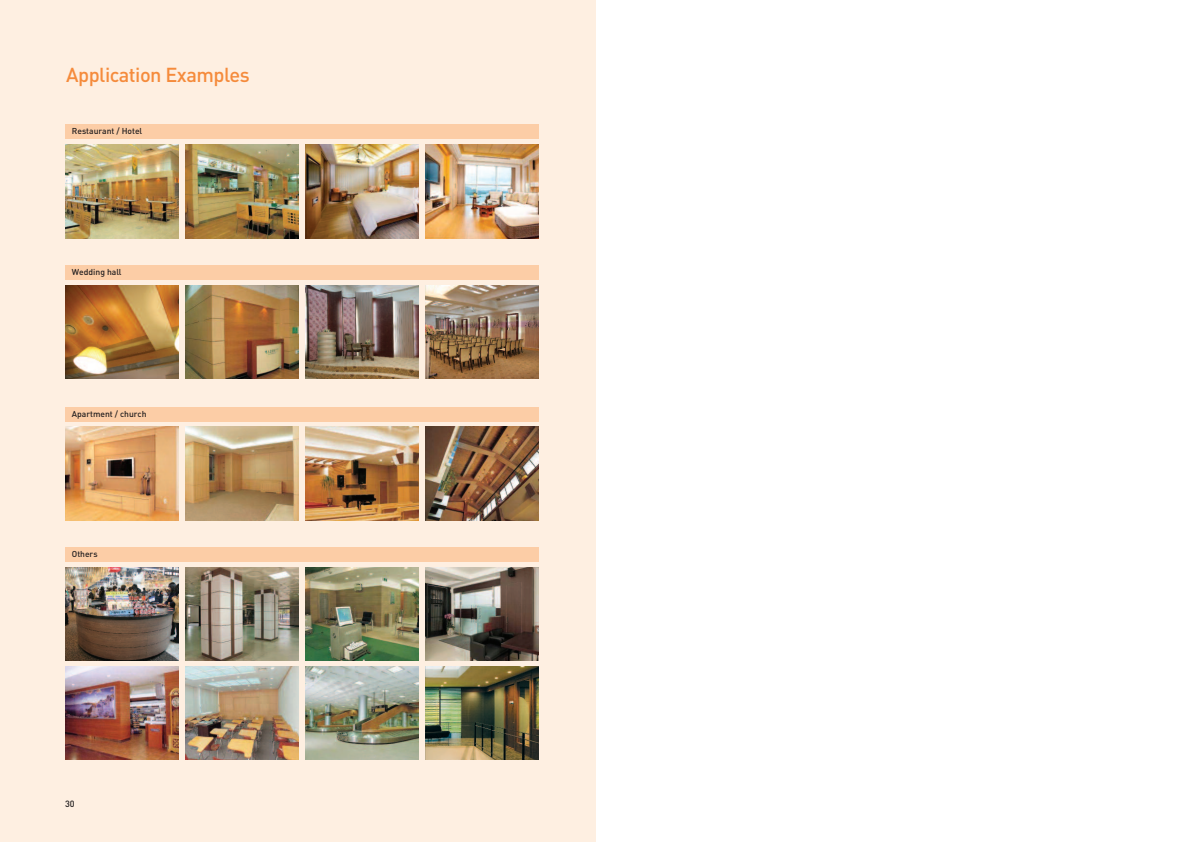
<style>
.page{position:relative;width:1191px;height:842px;background:#fff}
.page>*{position:absolute;margin:0;border:0;box-sizing:border-box;transform-origin:0 0}
.t1{font:500 20px "DIN";letter-spacing:-.025em;color:#f58b3c}
.t2{font:500 9px "DIN";color:#231f20}
.t3{font:500 8.5px "DIN";color:#231f20}
</style>
<div class="page">
<div style="left:0;top:0;width:595px;height:842px;background:#feefe1"></div>
<div style="left:65px;top:407px;width:474px;height:14px;background:#fccda6"></div>
<img style="left:65px;top:427px;width:114px;height:93px">
<img style="left:185px;top:427px;width:114px;height:93px">
<img style="left:305px;top:427px;width:114px;height:93px">
<img style="left:425px;top:427px;width:114px;height:93px">
<div style="left:65px;top:547px;width:474px;height:14px;background:#fccda6"></div>
<img style="left:65px;top:567px;width:114px;height:93px">
<img style="left:185px;top:567px;width:114px;height:93px">
<img style="left:305px;top:567px;width:114px;height:93px">
<img style="left:425px;top:567px;width:114px;height:93px">
<img style="left:65px;top:666px;width:114px;height:94px">
<img style="left:185px;top:666px;width:114px;height:94px">
<img style="left:305px;top:666px;width:114px;height:94px">
<img style="left:425px;top:666px;width:114px;height:94px">
<div style="left:65px;top:125px;width:474px;height:14px;background:#fccda6"></div>
<img style="left:65px;top:145px;width:114px;height:93px">
<img style="left:185px;top:145px;width:114px;height:93px">
<img style="left:305px;top:145px;width:114px;height:93px">
<img style="left:425px;top:145px;width:114px;height:93px">
<div style="left:65px;top:265px;width:474px;height:14px;background:#fccda6"></div>
<img style="left:65px;top:285px;width:114px;height:94px">
<img style="left:185px;top:285px;width:114px;height:94px">
<img style="left:305px;top:285px;width:114px;height:94px">
<img style="left:425px;top:285px;width:114px;height:94px">
<h1 class="t1" style="left:66px;top:63px;width:185px">Application Examples</h1>
<p class="t3" style="left:72px;top:126px;width:72px">Restaurant / Hotel</p>
<p class="t3" style="left:72px;top:267px;width:51px">Wedding hall</p>
<p class="t3" style="left:72px;top:409px;width:76px">Apartment / church</p>
<p class="t3" style="left:72px;top:549px;width:27px">Others</p>
<p class="t2" style="left:65px;top:798px;width:11px">30</p>
</div>
